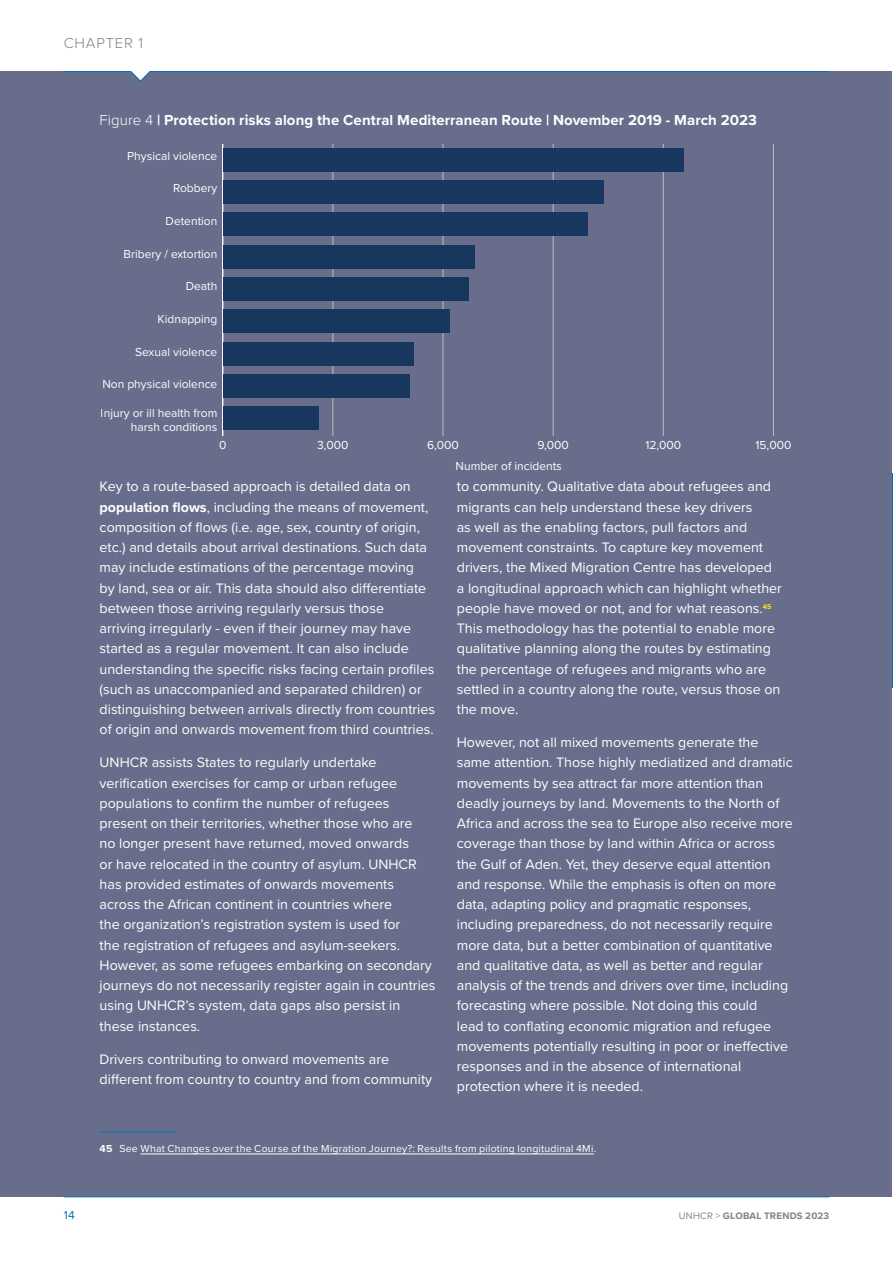
<style>
.page{position:relative;width:893px;height:1263px;background:#fff}
.page>*{position:absolute;margin:0;border:0;box-sizing:border-box;transform-origin:0 0}
.t1{font:700 15px "Proxima Nova";letter-spacing:.005em;color:#fff}
.t2{font:300 15px "Proxima Nova";color:#808285}
.t3{font:14.25px/20.2px "Proxima Nova";color:#fff}
.t4{font:12px/13.6px "Proxima Nova";color:#fff;text-align:right}
.t5{font:12px "Proxima Nova";color:#0072bc}
.t6{font:10.5px "Proxima Nova";letter-spacing:.02em;color:#fff}
.t7{font:700 9.75px "Proxima Nova";letter-spacing:.02em;color:#808285}
.s1{font-weight:300}
.s2{font-weight:700}
.s3{font-weight:400}
</style>
<div class="page">
<div style="left:0;top:71px;width:891px;height:1125px;background:#686d8b"></div>
<hr style="left:333px;top:145px;width:1px;height:291px;background:#bcbec0">
<hr style="left:443px;top:145px;width:1px;height:291px;background:#bcbec0">
<hr style="left:553px;top:145px;width:1px;height:291px;background:#bcbec0">
<hr style="left:663px;top:145px;width:1px;height:291px;background:#bcbec0">
<hr style="left:773px;top:145px;width:1px;height:291px;background:#bcbec0">
<hr style="left:222px;top:145px;width:1px;height:291px;background:#fff">
<div style="left:576px;top:148px;width:107px;height:23px;background:#18375f"></div>
<div style="left:498px;top:180px;width:106px;height:23px;background:#18375f"></div>
<div style="left:519px;top:213px;width:69px;height:23px;background:#18375f"></div>
<div style="left:413px;top:245px;width:62px;height:23px;background:#18375f"></div>
<div style="left:402px;top:277px;width:66px;height:23px;background:#18375f"></div>
<div style="left:414px;top:310px;width:36px;height:23px;background:#18375f"></div>
<div style="left:375px;top:342px;width:39px;height:23px;background:#18375f"></div>
<div style="left:360px;top:375px;width:49px;height:23px;background:#18375f"></div>
<div style="left:292px;top:407px;width:27px;height:23px;background:#18375f"></div>
<div style="left:549px;top:148px;width:27px;height:23px;background:#18375f"></div>
<div style="left:478px;top:180px;width:20px;height:23px;background:#18375f"></div>
<div style="left:500px;top:213px;width:19px;height:23px;background:#18375f"></div>
<div style="left:401px;top:245px;width:12px;height:23px;background:#18375f"></div>
<div style="left:396px;top:277px;width:6px;height:23px;background:#18375f"></div>
<div style="left:409px;top:310px;width:5px;height:23px;background:#18375f"></div>
<div style="left:367px;top:342px;width:8px;height:23px;background:#18375f"></div>
<div style="left:347px;top:375px;width:13px;height:23px;background:#18375f"></div>
<div style="left:285px;top:407px;width:7px;height:23px;background:#18375f"></div>
<div style="left:521px;top:148px;width:28px;height:23px;background:#18375f"></div>
<div style="left:443px;top:180px;width:35px;height:23px;background:#18375f"></div>
<div style="left:474px;top:213px;width:26px;height:23px;background:#18375f"></div>
<div style="left:373px;top:245px;width:28px;height:23px;background:#18375f"></div>
<div style="left:378px;top:277px;width:18px;height:23px;background:#18375f"></div>
<div style="left:391px;top:310px;width:18px;height:23px;background:#18375f"></div>
<div style="left:354px;top:342px;width:13px;height:23px;background:#18375f"></div>
<div style="left:331px;top:375px;width:16px;height:23px;background:#18375f"></div>
<div style="left:274px;top:407px;width:11px;height:23px;background:#18375f"></div>
<div style="left:483px;top:148px;width:38px;height:23px;background:#18375f"></div>
<div style="left:402px;top:180px;width:41px;height:23px;background:#18375f"></div>
<div style="left:451px;top:213px;width:23px;height:23px;background:#18375f"></div>
<div style="left:344px;top:245px;width:29px;height:23px;background:#18375f"></div>
<div style="left:361px;top:277px;width:17px;height:23px;background:#18375f"></div>
<div style="left:377px;top:310px;width:14px;height:23px;background:#18375f"></div>
<div style="left:340px;top:342px;width:14px;height:23px;background:#18375f"></div>
<div style="left:314px;top:375px;width:17px;height:23px;background:#18375f"></div>
<div style="left:266px;top:407px;width:8px;height:23px;background:#18375f"></div>
<div style="left:434px;top:148px;width:49px;height:23px;background:#18375f"></div>
<div style="left:362px;top:180px;width:40px;height:23px;background:#18375f"></div>
<div style="left:424px;top:213px;width:27px;height:23px;background:#18375f"></div>
<div style="left:314px;top:245px;width:30px;height:23px;background:#18375f"></div>
<div style="left:341px;top:277px;width:20px;height:23px;background:#18375f"></div>
<div style="left:358px;top:310px;width:19px;height:23px;background:#18375f"></div>
<div style="left:329px;top:342px;width:11px;height:23px;background:#18375f"></div>
<div style="left:302px;top:375px;width:12px;height:23px;background:#18375f"></div>
<div style="left:260px;top:407px;width:6px;height:23px;background:#18375f"></div>
<div style="left:223px;top:148px;width:211px;height:23px;background:#18375f"></div>
<div style="left:223px;top:180px;width:139px;height:23px;background:#18375f"></div>
<div style="left:223px;top:213px;width:201px;height:23px;background:#18375f"></div>
<div style="left:223px;top:245px;width:91px;height:23px;background:#18375f"></div>
<div style="left:223px;top:277px;width:118px;height:23px;background:#18375f"></div>
<div style="left:223px;top:310px;width:135px;height:23px;background:#18375f"></div>
<div style="left:223px;top:342px;width:106px;height:23px;background:#18375f"></div>
<div style="left:223px;top:375px;width:79px;height:23px;background:#18375f"></div>
<div style="left:223px;top:407px;width:37px;height:23px;background:#18375f"></div>
<hr style="left:100px;top:1132px;width:76px;height:1px;background:#0072bc">
<hr style="left:140px;top:1154px;width:454px;height:1px;background:#fff">
<hr style="left:892px;top:473px;width:1px;height:215px;background:#0072bc">
<hr style="left:64px;top:1196px;width:765px;height:1px;background:#0072bc">
<svg style="left:63px;top:71px;width:767px;height:11px"></svg>
<p class="t2" style="left:64px;top:32px;width:22px">Chapter</p>
<p class="t2" style="left:138px;top:32px;width:6px">1</p>
<p class="t1" style="left:100px;top:109px;width:659px"><span class="s1">Figure 4</span> | Protection risks along the Central Mediterranean Route | November 2019 - March 2023</p>
<p class="t4" style="left:127px;top:148px;width:92px">Physical violence</p>
<p class="t4" style="left:173px;top:181px;width:46px">Robbery</p>
<p class="t4" style="left:166px;top:214px;width:53px">Detention</p>
<p class="t4" style="left:124px;top:246px;width:95px">Bribery / extortion</p>
<p class="t4" style="left:186px;top:279px;width:33px">Death</p>
<p class="t4" style="left:158px;top:312px;width:61px">Kidnapping</p>
<p class="t4" style="left:135px;top:344px;width:84px">Sexual violence</p>
<p class="t4" style="left:102px;top:377px;width:117px">Non physical violence</p>
<p class="t4" style="left:101px;top:405px;width:118px">Injury or ill health from harsh conditions</p>
<p class="t4" style="left:219px;top:438px;width:9px">0</p>
<p class="t4" style="left:317px;top:438px;width:33px">3,000</p>
<p class="t4" style="left:427px;top:438px;width:33px">6,000</p>
<p class="t4" style="left:537px;top:438px;width:33px">9,000</p>
<p class="t4" style="left:645px;top:438px;width:37px">12,000</p>
<p class="t4" style="left:755px;top:438px;width:37px">15,000</p>
<p class="t3" style="left:100px;top:476px;width:337px">Key to a route-based approach is detailed data on <span class="s2">population flows</span>, including the means of movement, composition of flows (i.e. age, sex, country of origin, etc.) and details about arrival destinations. Such data may include estimations of the percentage moving<br>by land, sea or air. This data should also differentiate between those arriving regularly versus those<br>arriving irregularly - even if their journey may have started as a regular movement. It can also include understanding the specific risks facing certain profiles (such as unaccompanied and separated children) or distinguishing between arrivals directly from countries of origin and onwards movement from third countries.</p>
<p class="t3" style="left:100px;top:752px;width:337px">UNHCR assists States to regularly undertake verification exercises for camp or urban refugee populations to confirm the number of refugees present on their territories, whether those who are<br>no longer present have returned, moved onwards<br>or have relocated in the country of asylum. UNHCR has provided estimates of onwards movements across the African continent in countries where<br>the organization’s registration system is used for<br>the registration of refugees and asylum-seekers.<br>However, as some refugees embarking on secondary journeys do not necessarily register again in countries using UNHCR’s system, data gaps also persist in these instances.</p>
<p class="t3" style="left:100px;top:1048px;width:334px">Drivers contributing to onward movements are different from country to country and from community</p>
<p class="t4" style="left:456px;top:459px;width:108px">Number of incidents</p>
<p class="t3" style="left:457px;top:476px;width:327px">to community. Qualitative data about refugees and migrants can help understand these key drivers<br>as well as the enabling factors, pull factors and movement constraints. To capture key movement drivers, the Mixed Migration Centre has developed a longitudinal approach which can highlight whether people have moved or not, and for what reasons.<sup>45<br></sup>This methodology has the potential to enable more qualitative planning along the routes by estimating the percentage of refugees and migrants who are settled in a country along the route, versus those on the move.</p>
<p class="t3" style="left:457px;top:731px;width:337px">However, not all mixed movements generate the same attention. Those highly mediatized and dramatic movements by sea attract far more attention than deadly journeys by land. Movements to the North of Africa and across the sea to Europe also receive more coverage than those by land within Africa or across the Gulf of Aden. Yet, they deserve equal attention and response. While the emphasis is often on more data, adapting policy and pragmatic responses, including preparedness, do not necessarily require more data, but a better combination of quantitative and qualitative data, as well as better and regular analysis of the trends and drivers over time, including forecasting where possible. Not doing this could<br>lead to conflating economic migration and refugee movements potentially resulting in poor or ineffective responses and in the absence of international protection where it is needed.</p>
<p class="t6" style="left:100px;top:1141px;width:498px"><span class="s2">45</span> See What Changes over the Course of the Migration Journey?: Results from piloting longitudinal 4Mi.</p>
<p class="t5" style="left:64px;top:1206px;width:12px">14</p>
<p class="t7" style="left:679px;top:1208px;width:152px"><span class="s3">UNHCR &gt;</span> GLOBAL TRENDS 2023</p>
</div>
